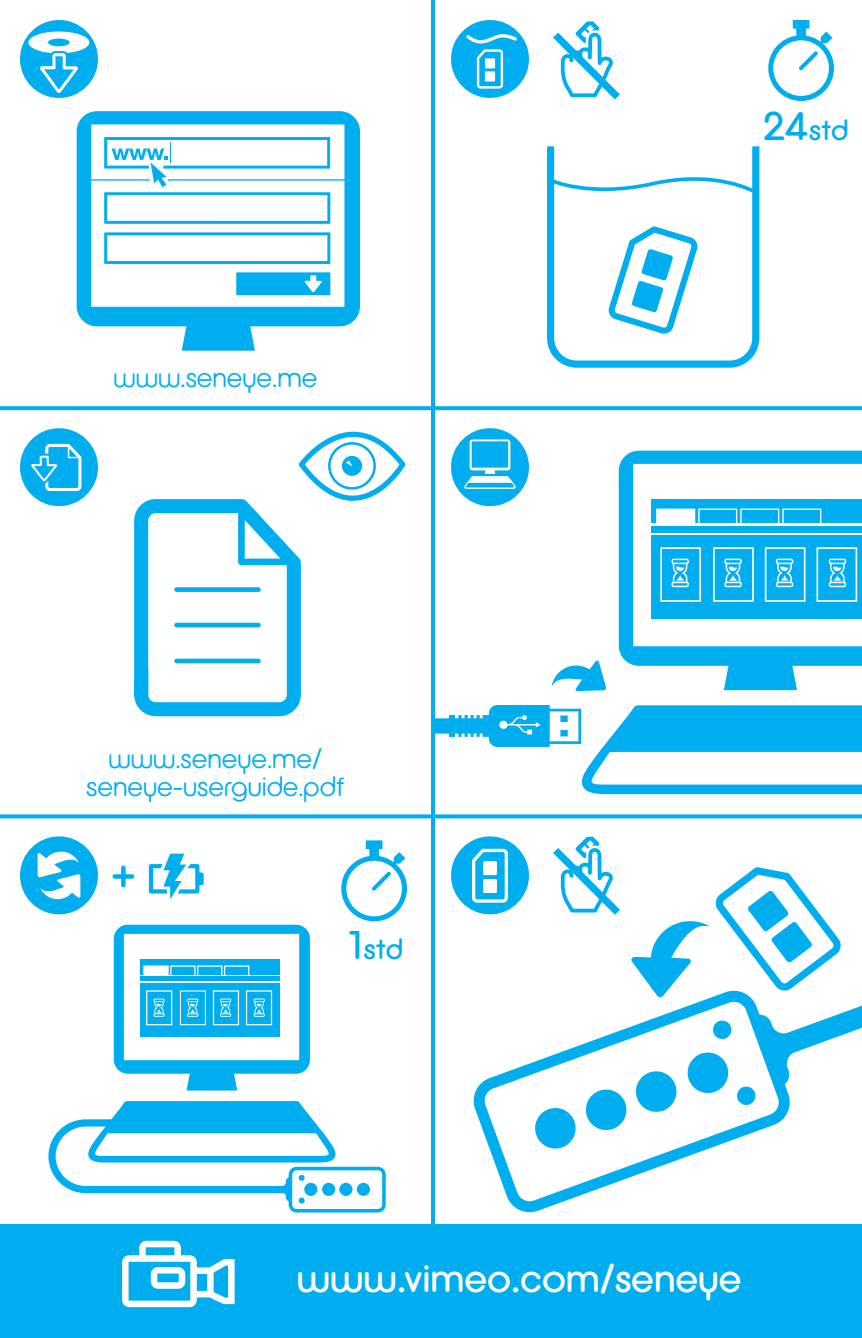
<style>
.page{position:relative;width:862px;height:1338px;background:#fff}
.page>*{position:absolute;margin:0;border:0;box-sizing:border-box;transform-origin:0 0}
.t1{font:40px "Defused";color:#fff}
.t2{font:29.2px "Defused";letter-spacing:.01em;color:#00aeef}
.t3{font:300 28px/28px "Defused";color:#00aeef;text-align:center}
.s1{font-size:42px}
</style>
<div class="page">
<div style="left:0;top:1225px;width:862px;height:113px;background:#00aeef"></div>
<svg style="left:0;top:814px;width:862px;height:4px;background:#19b6f0"></svg>
<svg style="left:0;top:406px;width:862px;height:4px;background:#0cb1ef"></svg>
<hr style="left:431px;top:0;width:4px;height:1338px;background:#00aeef">
<svg style="left:122px;top:1241px;width:113px;height:66px"></svg>
<svg style="left:547px;top:146px;width:212px;height:222px"></svg>
<svg style="left:549px;top:168px;width:207px;height:32px"></svg>
<svg style="left:768px;top:20px;width:66px;height:81px"></svg>
<svg style="left:619px;top:451px;width:243px;height:239px"></svg>
<svg style="left:77px;top:111px;width:283px;height:240px"></svg>
<svg style="left:435px;top:705px;width:427px;height:89px"></svg>
<svg style="left:552px;top:660px;width:54px;height:31px"></svg>
<svg style="left:341px;top:840px;width:66px;height:81px"></svg>
<svg style="left:473px;top:1062px;width:229px;height:151px"></svg>
<div style="left:451px;top:836px;width:78px;height:78px;background:#00aeef;border-radius:50%"></div>
<svg style="left:472px;top:849px;width:36px;height:54px"></svg>
<div style="left:483px;top:879px;width:14px;height:14px;background:#fff"></div>
<div style="left:483px;top:861px;width:14px;height:14px;background:#fff"></div>
<div style="left:20px;top:20px;width:78px;height:78px;background:#00aeef;border-radius:50%"></div>
<div style="left:451px;top:428px;width:78px;height:78px;background:#00aeef;border-radius:50%"></div>
<svg style="left:464px;top:439px;width:52px;height:50px"></svg>
<div style="left:451px;top:20px;width:78px;height:78px;background:#00aeef;border-radius:50%"></div>
<svg style="left:466px;top:34px;width:52px;height:55px"></svg>
<div style="left:20px;top:836px;width:78px;height:78px;background:#00aeef;border-radius:50%"></div>
<svg style="left:48px;top:1101px;width:338px;height:112px"></svg>
<hr style="left:87px;top:179px;width:63px;height:2px;background:#00aeef">
<hr style="left:168px;top:179px;width:181px;height:2px;background:#00aeef">
<svg style="left:305px;top:275px;width:17px;height:17px"></svg>
<div style="left:651px;top:535px;width:211px;height:84px;background:#00aeef"></div>
<div style="left:651px;top:499px;width:211px;height:24px;background:#00aeef"></div>
<div style="left:656px;top:509px;width:39px;height:16px;background:#fff"></div>
<div style="left:740px;top:509px;width:39px;height:16px;border:1px solid #fff"></div>
<div style="left:698px;top:509px;width:39px;height:16px;border:1px solid #fff"></div>
<div style="left:782px;top:509px;width:39px;height:16px;border:1px solid #fff"></div>
<div style="left:651px;top:526px;width:211px;height:7px;background:#00aeef"></div>
<div style="left:660px;top:547px;width:41px;height:55px;border:2px solid #fff"></div>
<div style="left:713px;top:547px;width:41px;height:55px;border:2px solid #fff"></div>
<div style="left:765px;top:547px;width:40px;height:55px;border:2px solid #fff"></div>
<div style="left:816px;top:547px;width:41px;height:55px;border:2px solid #fff"></div>
<svg style="left:149px;top:854px;width:55px;height:45px"></svg>
<svg style="left:38px;top:852px;width:42px;height:47px"></svg>
<svg style="left:112px;top:866px;width:22px;height:21px"></svg>
<svg style="left:134px;top:432px;width:271px;height:284px"></svg>
<div style="left:20px;top:428px;width:78px;height:78px;background:#00aeef;border-radius:50%"></div>
<svg style="left:31px;top:444px;width:50px;height:47px"></svg>
<div style="left:28px;top:32px;width:61px;height:21px;background:#fff;border-radius:50%"></div>
<div style="left:48px;top:39px;width:22px;height:7px;background:#00aeef;border-radius:50%"></div>
<svg style="left:37px;top:50px;width:44px;height:46px"></svg>
<svg style="left:553px;top:21px;width:67px;height:78px"></svg>
<svg style="left:532px;top:837px;width:330px;height:314px"></svg>
<svg style="left:114px;top:925px;width:196px;height:166px"></svg>
<svg style="left:671px;top:559px;width:18px;height:5px"></svg>
<hr style="left:673px;top:560px;width:14px;height:3px;background:#fff">
<svg style="left:671px;top:582px;width:18px;height:5px"></svg>
<hr style="left:673px;top:583px;width:14px;height:3px;background:#fff">
<svg style="left:673px;top:563px;width:14px;height:20px"></svg>
<svg style="left:776px;top:559px;width:17px;height:5px"></svg>
<svg style="left:776px;top:582px;width:17px;height:5px"></svg>
<svg style="left:777px;top:564px;width:15px;height:18px"></svg>
<svg style="left:724px;top:559px;width:18px;height:5px"></svg>
<hr style="left:726px;top:560px;width:14px;height:3px;background:#fff">
<svg style="left:724px;top:582px;width:18px;height:5px"></svg>
<hr style="left:726px;top:583px;width:14px;height:3px;background:#fff">
<svg style="left:725px;top:563px;width:15px;height:20px"></svg>
<svg style="left:828px;top:559px;width:18px;height:5px"></svg>
<hr style="left:830px;top:560px;width:14px;height:3px;background:#fff">
<svg style="left:828px;top:582px;width:18px;height:5px"></svg>
<hr style="left:830px;top:583px;width:14px;height:3px;background:#fff">
<svg style="left:830px;top:563px;width:14px;height:20px"></svg>
<p class="t3" style="left:114px;top:363px;width:205px">www.seneye.me</p>
<p class="t2" style="left:763px;top:112px;width:87px"><span class="s1">24</span>std</p>
<p class="t3" style="left:86px;top:744px;width:260px">www.seneye.me/ seneye-userguide.pdf</p>
<p class="t2" style="left:349px;top:932px;width:56px"><span class="s1">1</span>std</p>
<p class="t1" style="left:297px;top:1254px;width:446px">www.vimeo.com/seneye</p>
</div>
